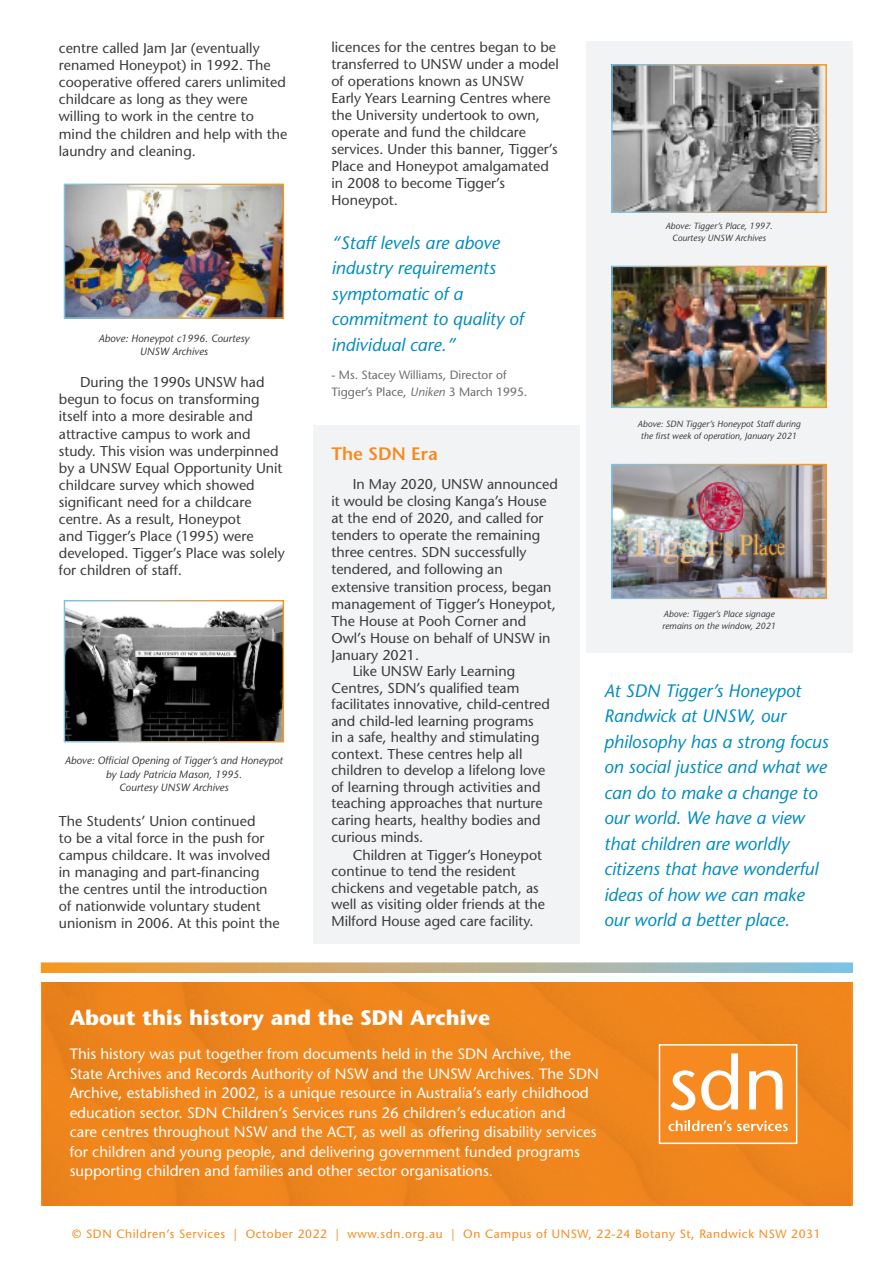
<style>
.page{position:relative;width:893px;height:1263px;background:#fff}
.page>*{position:absolute;margin:0;border:0;box-sizing:border-box;transform-origin:0 0}
.t1{font:700 21px "Stone Sans Std";color:#fff}
.t2{font:italic 500 18px/25.5px "Stone Sans Std";color:#008cbf}
.t3{font:600 18px "Stone Sans Std";color:#f68b1f}
.t4{font:500 15px/19.5px "Stone Sans Std";color:#fff}
.t5{font:500 14.25px/17.1px "Stone Sans Std";color:#3c3c3c}
.t6{font:500 12px "Stone Sans Std";letter-spacing:.05em;color:#f68b1f}
.t7{font:500 12px "Stone Sans Std";color:#706c6c}
.t8{font:italic 500 10.5px/13.5px "Stone Sans Std";color:#3c3c3c;text-align:center}
.t9{font:italic 500 9px "Stone Sans Std";color:#3c3c3c}
.s1{font-style:italic}
</style>
<div class="page">
<div style="left:587px;top:41px;width:266px;height:612px;background:#f2f3f4"></div>
<div style="left:313px;top:425px;width:267px;height:519px;background:#f2f3f4"></div>
<div style="left:41px;top:982px;width:812px;height:224px;background:#ef851c"></div>
<svg style="left:41px;top:962px;width:812px;height:11px;background:#c2b28b"></svg>
<div style="left:659px;top:1045px;width:138px;height:98px;background:#f68920"></div>
<svg style="left:670px;top:1070px;width:25px;height:40px"></svg>
<svg style="left:701px;top:1053px;width:37px;height:57px"></svg>
<svg style="left:749px;top:1070px;width:33px;height:39px"></svg>
<svg style="left:668px;top:1120px;width:120px;height:11px"></svg>
<div style="left:659px;top:1044px;width:138px;height:100px;border:2px solid #fff"></div>
<img style="left:613px;top:268px;width:212px;height:138px">
<img style="left:613px;top:466px;width:212px;height:131px">
<img style="left:67px;top:187px;width:214px;height:129px">
<img style="left:67px;top:605px;width:214px;height:134px">
<div style="left:64px;top:600px;width:220px;height:142px;border:2px solid #fff"></div>
<img style="left:613px;top:66px;width:212px;height:145px">
<p class="t5" style="left:59px;top:40px;width:230px">centre called Jam Jar (eventually renamed Honeypot) in 1992. The cooperative offered carers unlimited childcare as long as they were willing to work in the centre to mind the children and help with the laundry and cleaning.</p>
<p class="t8" style="left:98px;top:331px;width:153px">Above: Honeypot c1996. Courtesy</p>
<p class="t8" style="left:140px;top:345px;width:70px">UNSW Archives</p>
<p class="t5" style="left:59px;top:374px;width:227px;text-indent:21px">During the 1990s UNSW had begun to focus on transforming itself into a more desirable and attractive campus to work and study. This vision was underpinned by a UNSW Equal Opportunity Unit childcare survey which showed significant need for a childcare centre. As a result, Honeypot<br>and Tigger’s Place (1995) were developed. Tigger’s Place was solely for children of staff.</p>
<p class="t8" style="left:65px;top:754px;width:220px">Above: Official Opening of Tigger’s and Honeypot by Lady Patricia Mason, 1995.</p>
<p class="t8" style="left:119px;top:781px;width:111px">Courtesy UNSW Archives</p>
<p class="t5" style="left:59px;top:812px;width:222px">The Students’ Union continued<br>to be a vital force in the push for campus childcare. It was involved in managing and part-financing the centres until the introduction of nationwide voluntary student unionism in 2006. At this point the</p>
<p class="t5" style="left:331px;top:38px;width:229px">licences for the centres began to be transferred to UNSW under a model of operations known as UNSW<br>Early Years Learning Centres where the University undertook to own, operate and fund the childcare services. Under this banner, Tigger’s<br>Place and Honeypot amalgamated in 2008 to become Tigger’s<br>Honeypot.</p>
<p class="t2" style="left:331px;top:230px;width:194px">“Staff levels are above industry requirements symptomatic of a commitment to quality of individual care.”</p>
<p class="t7" style="left:331px;top:368px;width:177px">- Ms. Stacey Williams, Director of</p>
<p class="t7" style="left:331px;top:385px;width:197px">Tigger’s Place, <span class="s1">Uniken</span> 3 March 1995.</p>
<p class="t3" style="left:331px;top:443px;width:108px">The SDN Era</p>
<p class="t5" style="left:331px;top:475px;width:228px;text-indent:21px">In May 2020, UNSW announced it would be closing Kanga’s House at the end of 2020, and called for tenders to operate the remaining three centres. SDN successfully tendered, and following an extensive transition process, began management of Tigger’s Honeypot,<br>The House at Pooh Corner and<br>Owl’s House on behalf of UNSW in<br>January 2021.</p>
<p class="t5" style="left:331px;top:663px;width:220px;line-height:16.5px;text-indent:21px">Like UNSW Early Learning<br>Centres, SDN’s qualified team facilitates innovative, child-centred and child-led learning programs<br>in a safe, healthy and stimulating context. These centres help all children to develop a lifelong love of learning through activities and teaching approaches that nurture caring hearts, healthy bodies and curious minds.</p>
<p class="t5" style="left:331px;top:846px;width:215px;line-height:16.5px;text-indent:21px">Children at Tigger’s Honeypot continue to tend the resident chickens and vegetable patch, as well as visiting older friends at the<br>Milford House aged care facility.</p>
<p class="t9" style="left:665px;top:220px;width:109px">Above: Tigger’s Place, 1997.</p>
<p class="t9" style="left:672px;top:232px;width:95px">Courtesy UNSW Archives</p>
<p class="t9" style="left:638px;top:418px;width:164px">Above: SDN Tigger’s Honeypot Staff during</p>
<p class="t9" style="left:641px;top:430px;width:158px">the first week of operation, January 2021</p>
<p class="t9" style="left:664px;top:609px;width:112px">Above: Tigger’s Place signage</p>
<p class="t9" style="left:662px;top:621px;width:115px">remains on the window, 2021</p>
<p class="t2" style="left:604px;top:678px;width:226px">At SDN Tigger’s Honeypot<br>Randwick at UNSW, our philosophy has a strong focus on social justice and what we can do to make a change to our world. We have a view that children are worldly citizens that have wonderful ideas of how we can make our world a better place.</p>
<p class="t1" style="left:70px;top:1005px;width:422px">About this history and the SDN Archive</p>
<p class="t4" style="left:70px;top:1044px;width:531px">This history was put together from documents held in the SDN Archive, the State Archives and Records Authority of NSW and the UNSW Archives. The SDN Archive, established in 2002, is a unique resource in Australia’s early childhood education sector. SDN Children’s Services runs 26 children’s education and<br>care centres throughout NSW and the ACT, as well as offering disability services for children and young people, and delivering government funded programs supporting children and families and other sector organisations.</p>
<p class="t6" style="left:72px;top:1226px;width:750px">© SDN Children’s Services | October 2022 | www.sdn.org.au | On Campus of UNSW, 22-24 Botany St, Randwick NSW 2031</p>
</div>
